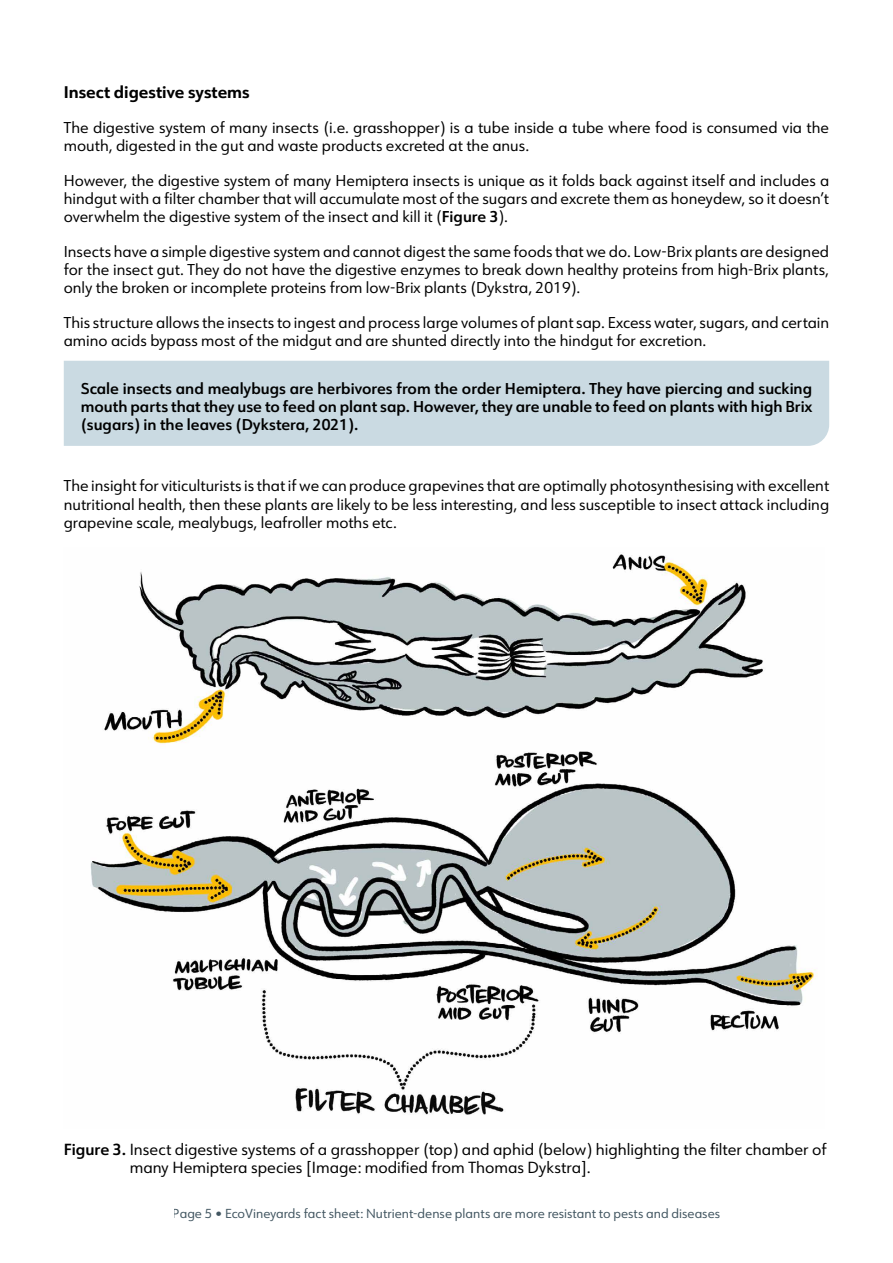
<style>
.page{position:relative;width:893px;height:1263px;background:#fff}
.page>*{position:absolute;margin:0;border:0;box-sizing:border-box;transform-origin:0 0}
.Heading_4{font:700 16.5px "URW Form";color:#000}
.Figure_title{font:15.75px/18px "URW Form";color:#000}
.Body_text{font:15.3px/18px "URW Form";color:#000}
.Figure_space{font:15.3px/18px "URW Form";color:#000;text-align:justify}
.Breakout_copy{font:600 15.3px/18px "URW Form";color:#000;text-align:justify}
.t1{font:12.75px "URW Form";color:#425661}
.s1{font-weight:600}
</style>
<div class="page">
<div style="left:64px;top:361px;width:765px;height:85px;background:#cadae2"></div>
<img style="left:90px;top:554px;width:727px;height:561px">
<p class="Heading_4" style="left:64px;top:80px;width:187px">Insect digestive systems</p>
<p class="Body_text" style="left:64px;top:118px;width:767px">The digestive system of many insects (i.e. grasshopper) is a tube inside a tube where food is consumed via the mouth, digested in the gut and waste products excreted at the anus.</p>
<p class="Body_text" style="left:64px;top:171px;width:767px;text-align:justify">However, the digestive system of many Hemiptera insects is unique as it folds back against itself and includes a hindgut with a filter chamber that will accumulate most of the sugars and excrete them as honeydew, so it doesn’t overwhelm the digestive system of the insect and kill it (<span class="s1">Figure 3</span>).</p>
<p class="Body_text" style="left:64px;top:242px;width:767px;text-align:justify">Insects have a simple digestive system and cannot digest the same foods that we do. Low-Brix plants are designed for the insect gut. They do not have the digestive enzymes to break down healthy proteins from high-Brix plants, only the broken or incomplete proteins from low-Brix plants (Dykstra, 2019).</p>
<p class="Body_text" style="left:64px;top:313px;width:767px">This structure allows the insects to ingest and process large volumes of plant sap. Excess water, sugars, and certain amino acids bypass most of the midgut and are shunted directly into the hindgut for excretion.</p>
<p class="Breakout_copy" style="left:81px;top:379px;width:733px">Scale insects and mealybugs are herbivores from the order Hemiptera. They have piercing and sucking mouth parts that they use to feed on plant sap. However, they are unable to feed on plants with high Brix (sugars) in the leaves (Dykstera, 2021).</p>
<p class="Figure_space" style="left:64px;top:476px;width:767px">The insight for viticulturists is that if we can produce grapevines that are optimally photosynthesising with excellent nutritional health, then these plants are likely to be less interesting, and less susceptible to insect attack including grapevine scale, mealybugs, leafroller moths etc.</p>
<p class="Figure_title" style="left:130px;top:1140px;width:699px;text-indent:-66px"><span class="s1">Figure 3.</span> Insect digestive systems of a grasshopper (top) and aphid (below) highlighting the filter chamber of many Hemiptera species [Image: modified from Thomas Dykstra].</p>
<p class="t1" style="left:173px;top:1205px;width:549px">Page 5 • EcoVineyards fact sheet: Nutrient-dense plants are more resistant to pests and diseases</p>
</div>
